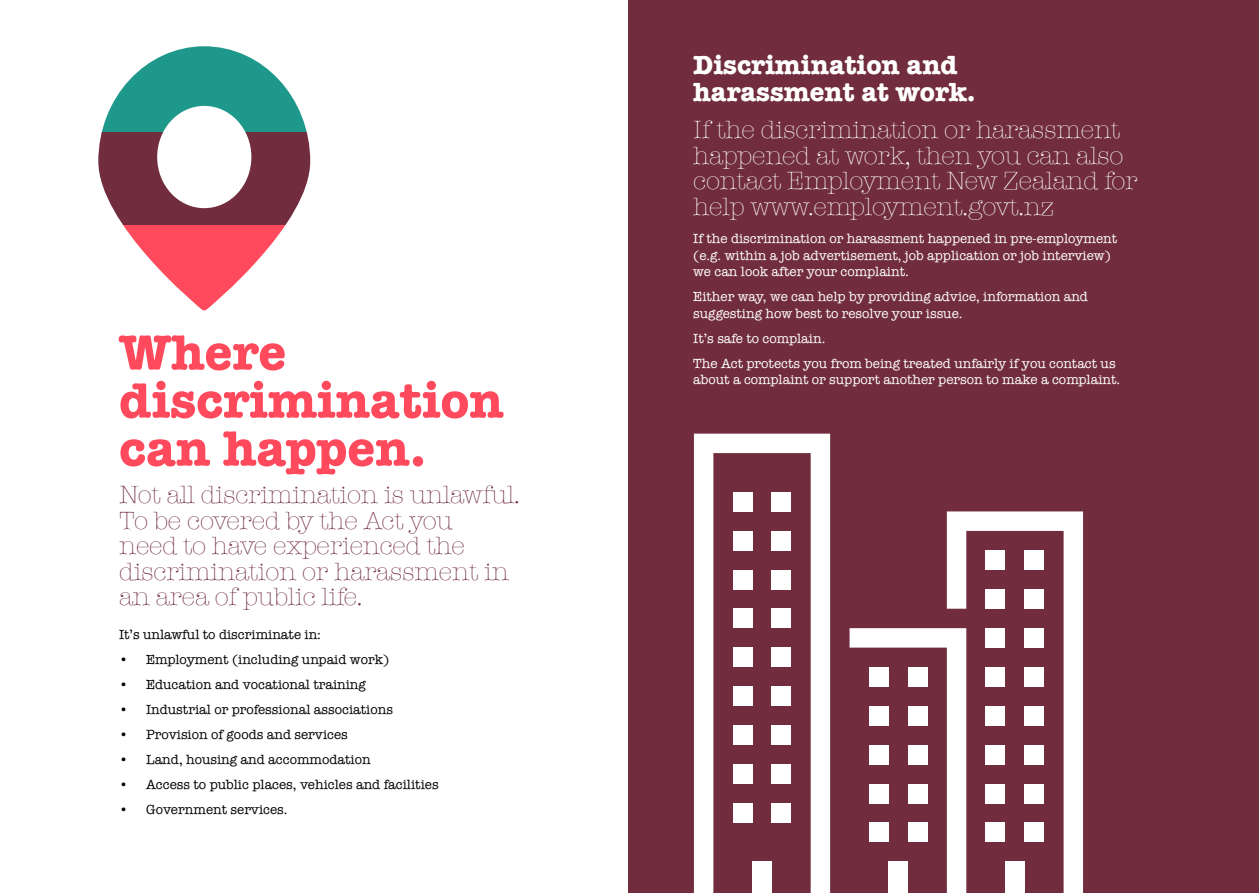
<style>
.page{position:relative;width:1259px;height:893px;background:#fff}
.page>*{position:absolute;margin:0;border:0;box-sizing:border-box;transform-origin:0 0}
.t1{font:700 51px/48px "American Typewriter";color:#ff495c}
.t2{font:700 27px/27px "American Typewriter";color:#fff}
.t3{font:300 25.5px/25.5px "American Typewriter";letter-spacing:-.01em;color:#712d3d}
.t4{font:300 25.5px/25.5px "American Typewriter";letter-spacing:-.01em;color:#fff}
.t5{font:13.5px/16.5px "American Typewriter";color:#fff}
.t6{font:13.5px "American Typewriter";color:#000}
</style>
<div class="page">
<div style="left:628px;top:0;width:631px;height:893px;background:#712d3d"></div>
<svg style="left:122px;top:224px;width:164px;height:87px;fill:#ff495c"></svg>
<svg style="left:98px;top:132px;width:212px;height:92px;fill:#712d3d"></svg>
<svg style="left:101px;top:46px;width:206px;height:86px;fill:#1e988a"></svg>
<svg style="left:694px;top:434px;width:136px;height:459px"></svg>
<svg style="left:947px;top:511px;width:136px;height:382px"></svg>
<div style="left:733px;top:492px;width:19px;height:19px;background:#fff"></div>
<div style="left:772px;top:492px;width:19px;height:19px;background:#fff"></div>
<div style="left:733px;top:531px;width:19px;height:19px;background:#fff"></div>
<div style="left:772px;top:531px;width:19px;height:19px;background:#fff"></div>
<div style="left:733px;top:570px;width:19px;height:19px;background:#fff"></div>
<div style="left:772px;top:570px;width:19px;height:19px;background:#fff"></div>
<div style="left:733px;top:609px;width:19px;height:19px;background:#fff"></div>
<div style="left:772px;top:609px;width:19px;height:19px;background:#fff"></div>
<div style="left:733px;top:648px;width:19px;height:19px;background:#fff"></div>
<div style="left:772px;top:648px;width:19px;height:19px;background:#fff"></div>
<div style="left:733px;top:686px;width:19px;height:20px;background:#fff"></div>
<div style="left:772px;top:686px;width:19px;height:20px;background:#fff"></div>
<div style="left:733px;top:725px;width:19px;height:20px;background:#fff"></div>
<div style="left:772px;top:725px;width:19px;height:20px;background:#fff"></div>
<div style="left:733px;top:764px;width:19px;height:20px;background:#fff"></div>
<div style="left:772px;top:764px;width:19px;height:20px;background:#fff"></div>
<div style="left:733px;top:803px;width:19px;height:20px;background:#fff"></div>
<div style="left:772px;top:803px;width:19px;height:20px;background:#fff"></div>
<div style="left:752px;top:862px;width:20px;height:31px;background:#fff"></div>
<div style="left:985px;top:550px;width:20px;height:20px;background:#fff"></div>
<div style="left:1024px;top:550px;width:20px;height:20px;background:#fff"></div>
<div style="left:985px;top:589px;width:20px;height:20px;background:#fff"></div>
<div style="left:1024px;top:589px;width:20px;height:20px;background:#fff"></div>
<div style="left:985px;top:628px;width:20px;height:20px;background:#fff"></div>
<div style="left:1024px;top:628px;width:20px;height:20px;background:#fff"></div>
<div style="left:985px;top:667px;width:20px;height:19px;background:#fff"></div>
<div style="left:1024px;top:667px;width:20px;height:19px;background:#fff"></div>
<div style="left:985px;top:706px;width:20px;height:19px;background:#fff"></div>
<div style="left:1024px;top:706px;width:20px;height:19px;background:#fff"></div>
<div style="left:985px;top:745px;width:20px;height:19px;background:#fff"></div>
<div style="left:1024px;top:745px;width:20px;height:19px;background:#fff"></div>
<div style="left:985px;top:784px;width:20px;height:19px;background:#fff"></div>
<div style="left:1024px;top:784px;width:20px;height:19px;background:#fff"></div>
<div style="left:985px;top:823px;width:20px;height:19px;background:#fff"></div>
<div style="left:1024px;top:823px;width:20px;height:19px;background:#fff"></div>
<div style="left:1005px;top:862px;width:19px;height:31px;background:#fff"></div>
<svg style="left:849px;top:628px;width:117px;height:265px"></svg>
<h1 class="t1" style="left:119px;top:329px;width:386px">Where discrimination can happen.</h1>
<h3 class="t3" style="left:119px;top:482px;width:402px">Not all discrimination is unlawful.<br>To be covered by the Act you<br>need to have experienced the discrimination or harassment in an area of public life.</h3>
<p class="t6" style="left:119px;top:626px;width:203px">It’s unlawful to discriminate in:</p>
<p class="t6" style="left:119px;top:651px;width:272px">• Employment (including unpaid work)</p>
<p class="t6" style="left:119px;top:676px;width:248px">• Education and vocational training</p>
<p class="t6" style="left:119px;top:701px;width:275px">• Industrial or professional associations</p>
<p class="t6" style="left:119px;top:726px;width:230px">• Provision of goods and services</p>
<p class="t6" style="left:119px;top:751px;width:253px">• Land, housing and accommodation</p>
<p class="t6" style="left:119px;top:776px;width:321px">• Access to public places, vehicles and facilities</p>
<p class="t6" style="left:119px;top:801px;width:170px">• Government services.</p>
<h2 class="t2" style="left:693px;top:51px;width:284px">Discrimination and harassment at work.</h2>
<h3 class="t4" style="left:693px;top:117px;width:446px">If the discrimination or harassment happened at work, then you can also contact Employment New Zealand for help www.employment.govt.nz</h3>
<p class="t5" style="left:693px;top:231px;width:425px">If the discrimination or harassment happened in pre-employment (e.g. within a job advertisement, job application or job interview) we can look after your complaint.</p>
<p class="t5" style="left:693px;top:289px;width:396px">Either way, we can help by providing advice, information and suggesting how best to resolve your issue.</p>
<p class="t5" style="left:693px;top:326px;width:424px;line-height:25px">It’s safe to complain.<br>The Act protects you from being treated unfairly if you contact us</p>
<p class="t5" style="left:693px;top:372px;width:428px">about a complaint or support another person to make a complaint.</p>
</div>
